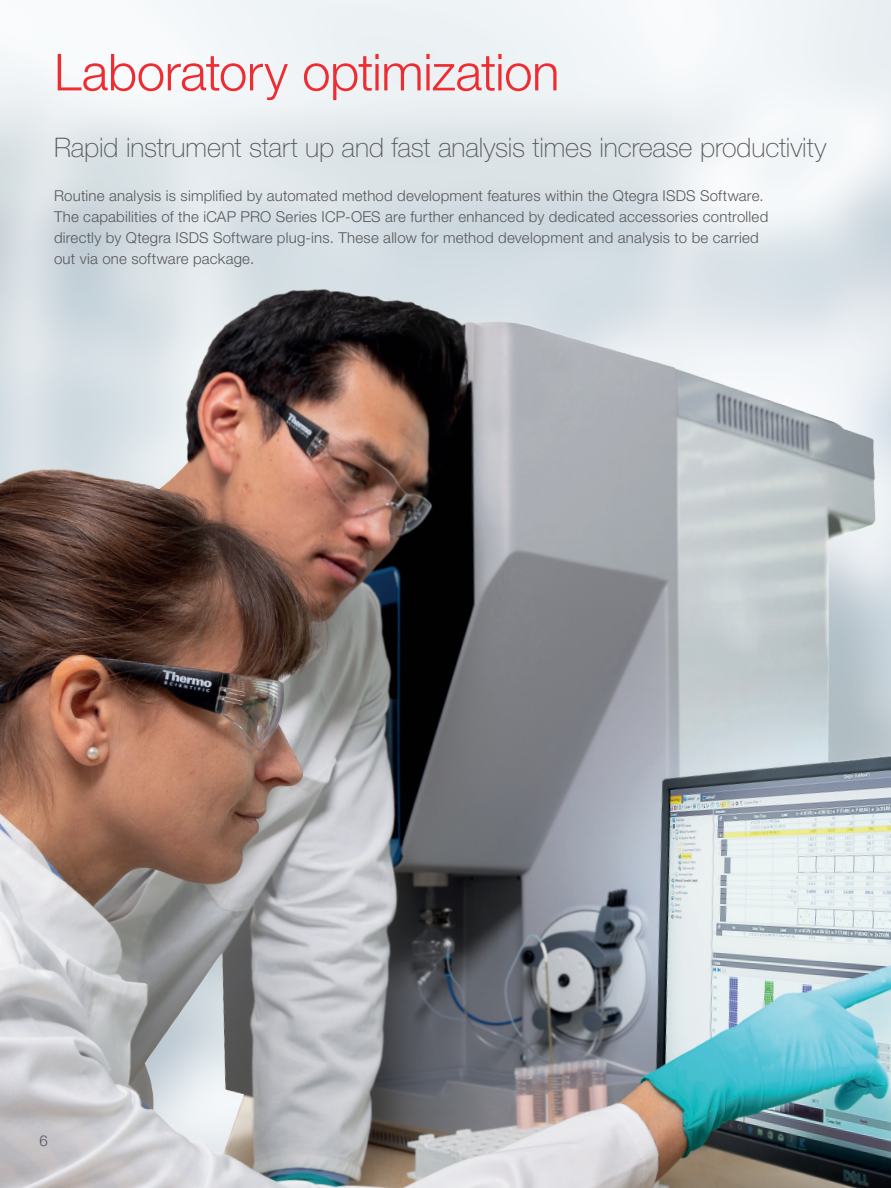
<style>
.page{position:relative;width:891px;height:1188px;background:#fff}
.page>*{position:absolute;margin:0;border:0;box-sizing:border-box;transform-origin:0 0}
.t1{font:300 51px "Helvetica Neue LT Std";letter-spacing:-.01em;color:#ee2d33}
.t2{font:100 27px "Helvetica Neue LT Std";letter-spacing:-.005em;color:#57585a}
.t3{font:300 15px/21px "Helvetica Neue LT Std";letter-spacing:.015em;color:#57585a}
</style>
<div class="page">
<img style="left:0;top:264px;width:891px;height:924px">
<h1 class="t1" style="left:54px;top:41px;width:507px">Laboratory optimization</h1>
<h2 class="t2" style="left:54px;top:132px;width:774px">Rapid instrument start up and fast analysis times increase productivity</h2>
<p class="t3" style="left:54px;top:185px;width:716px">Routine analysis is simplified by automated method development features within the Qtegra ISDS Software.<br>The capabilities of the iCAP PRO Series ICP-OES are further enhanced by dedicated accessories controlled directly by Qtegra ISDS Software plug-ins. These allow for method development and analysis to be carried out via one software package.</p>
<p class="t3" style="left:39px;top:1130px;width:10px">6</p>
</div>
